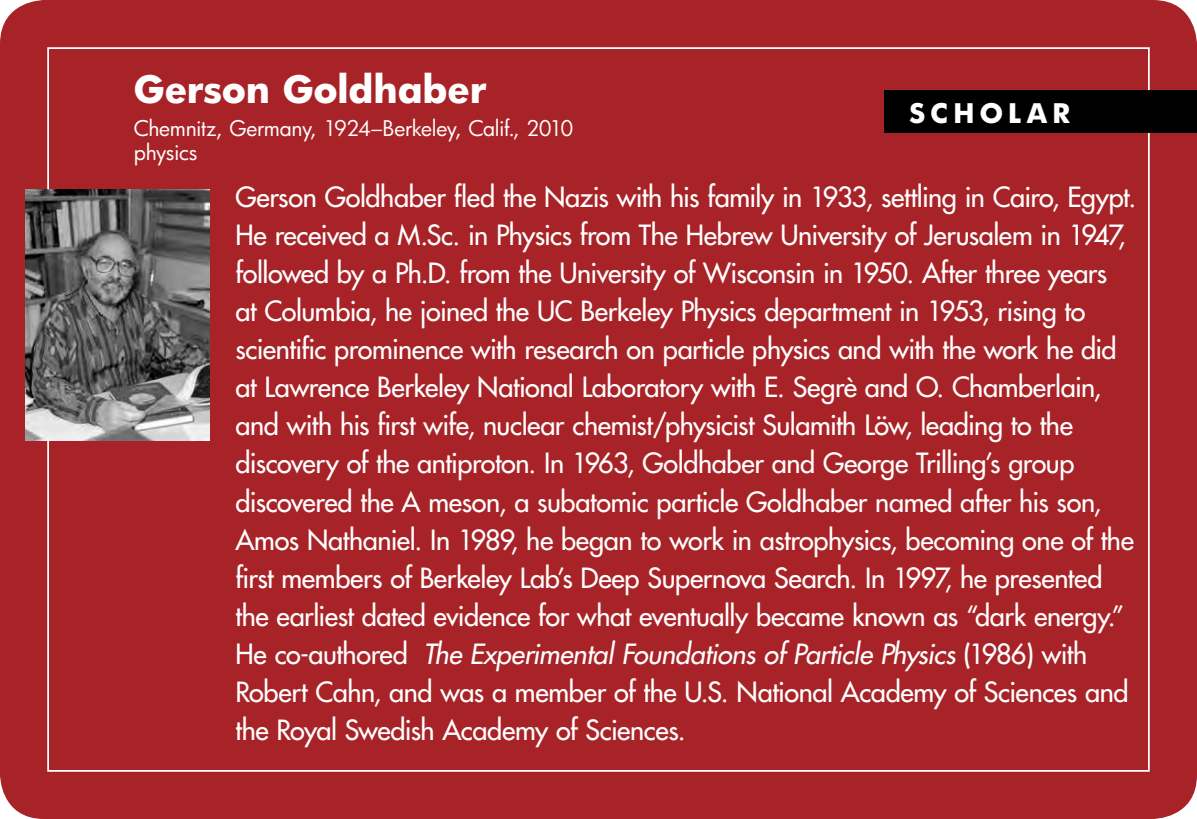
<style>
.page{position:relative;width:1197px;height:819px;background:#a82327}
.page>*{position:absolute;margin:0;border:0;box-sizing:border-box;transform-origin:0 0}
.t1{font:700 36.75px "Futura";letter-spacing:-.005em;color:#fff}
.t2{font:27.12px/38.1px "Futura";letter-spacing:-.015em;color:#fff}
.t3{font:700 26.25px "Futura";letter-spacing:.2em;color:#fff}
.t4{font:21px/24.5px "Futura";letter-spacing:-.02em;color:#fff}
.s1{font-style:italic}
</style>
<div class="page">
<div style="left:885px;top:91px;width:312px;height:42px;background:#000"></div>
<img style="left:25px;top:189px;width:185px;height:252px">
<h1 class="t1" style="left:134px;top:65px;width:354px">Gerson Goldhaber</h1>
<p class="t4" style="left:134px;top:116px;width:441px">Chemnitz, Germany, 1924–Berkeley, Calif., 2010 physics</p>
<p class="t2" style="left:236px;top:178px;width:902px">Gerson Goldhaber fled the Nazis with his family in 1933, settling in Cairo, Egypt.<br>He received a M.Sc. in Physics from The Hebrew University of Jerusalem in 1947, followed by a Ph.D. from the University of Wisconsin in 1950. After three years<br>at Columbia, he joined the UC Berkeley Physics department in 1953, rising to scientific prominence with research on particle physics and with the work he did at Lawrence Berkeley National Laboratory with E. Segrè and O. Chamberlain, and with his first wife, nuclear chemist/physicist Sulamith Löw, leading to the discovery of the antiproton. In 1963, Goldhaber and George Trilling’s group discovered the A meson, a subatomic particle Goldhaber named after his son, Amos Nathaniel. In 1989, he began to work in astrophysics, becoming one of the first members of Berkeley Lab’s Deep Supernova Search. In 1997, he presented the earliest dated evidence for what eventually became known as “dark energy.” He co-authored <span class="s1">The Experimental Foundations of Particle Physics</span> (1986) with Robert Cahn, and was a member of the U.S. National Academy of Sciences and the Royal Swedish Academy of Sciences.</p>
<p class="t3" style="left:909px;top:96px;width:163px">SCHOLAR</p>
</div>
